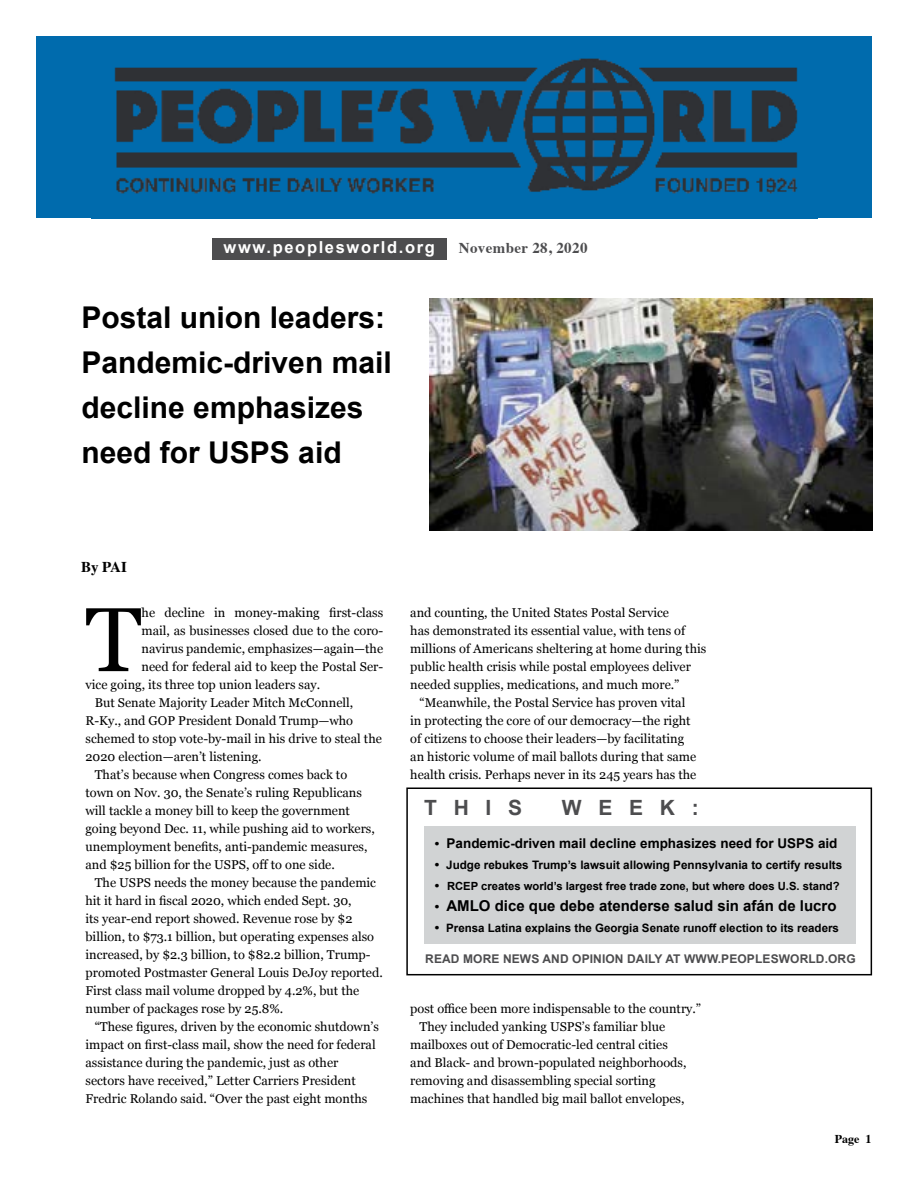
<style>
.page{position:relative;width:918px;height:1188px;background:#fff}
.page>*{position:absolute;margin:0;border:0;box-sizing:border-box;transform-origin:0 0}
.t1{font:90.75px "Georgia";color:#000}
.t2{font:700 30px/45px "Arial";color:#000}
.t3{font:700 21px "Arial";letter-spacing:.8em;color:#4d4d4f}
.t4{font:700 16.5px "Arial";letter-spacing:.1em;color:#fff}
.t5{font:700 15px "Arial";color:#000}
.t6{font:700 15px "Times";letter-spacing:.025em;color:#4d4d4f}
.t7{font:700 15px "Times";color:#000}
.t8{font:700 13.5px "Arial";color:#000}
.t9{font:12.75px "Georgia";color:#000}
.t10{font:700 12px "Arial";letter-spacing:.01em;color:#4d4d4f}
.t11{font:700 12px "Times";color:#000}
.t12{font:700 11.7px "Arial";color:#000}
.t13{font:700 11.55px "Arial";color:#000}
.t14{font:700 11.25px "Arial";color:#000}
.s1{font-size:12.75px}
</style>
<div class="page">
<div style="left:212px;top:238px;width:235px;height:21px;background:#4d4d4f"></div>
<div style="left:424px;top:826px;width:432px;height:118px;background:#d1d3d4"></div>
<div style="left:406px;top:788px;width:466px;height:187px;border:2px solid #000"></div>
<img style="left:430px;top:298px;width:442px;height:233px">
<div style="left:37px;top:37px;width:835px;height:181px;background:#006bad"></div>
<img style="left:114px;top:58px;width:684px;height:136px">
<p class="t4" style="left:224px;top:237px;width:213px">www.peoplesworld.org</p>
<p class="t6" style="left:459px;top:234px;width:130px">November 28, 2020</p>
<h2 class="t2" style="left:82px;top:296px;width:312px">Postal union leaders:<br>Pandemic-driven mail decline emphasizes need for USPS aid</h2>
<p class="t7" style="left:81px;top:553px;width:47px">By PAI</p>
<h1 class="t1" style="left:86px;top:574px;width:58px">T</h1>
<p class="t9" style="left:142px;top:603px;width:243px">he decline in money-making first-class</p>
<p class="t9" style="left:142px;top:621px;width:243px">mail, as businesses closed due to the coro-</p>
<p class="t9" style="left:142px;top:639px;width:243px">navirus pandemic, emphasizes—again—the</p>
<p class="t9" style="left:142px;top:657px;width:243px">need for federal aid to keep the Postal Ser-</p>
<p class="t9" style="left:86px;top:675px;width:236px">vice going, its three top union leaders say.</p>
<p class="t9" style="left:95px;top:693px;width:260px">But Senate Majority Leader Mitch McConnell,</p>
<p class="t9" style="left:86px;top:711px;width:269px">R-Ky., and GOP President Donald Trump—who</p>
<p class="t9" style="left:86px;top:729px;width:298px">schemed to stop vote-by-mail in his drive to steal the</p>
<p class="t9" style="left:86px;top:747px;width:178px">2020 election—aren’t listening.</p>
<p class="t9" style="left:95px;top:765px;width:254px">That’s because when Congress comes back to</p>
<p class="t9" style="left:86px;top:783px;width:278px">town on Nov. 30, the Senate’s ruling Republicans</p>
<p class="t9" style="left:86px;top:801px;width:266px">will tackle a money bill to keep the government</p>
<p class="t9" style="left:86px;top:819px;width:291px">going beyond Dec. 11, while pushing aid to workers,</p>
<p class="t9" style="left:86px;top:837px;width:283px">unemployment benefits, anti-pandemic measures,</p>
<p class="t9" style="left:86px;top:855px;width:251px">and $25 billion for the USPS, off to one side.</p>
<p class="t9" style="left:95px;top:873px;width:283px">The USPS needs the money because the pandemic</p>
<p class="t9" style="left:86px;top:891px;width:268px">hit it hard in fiscal 2020, which ended Sept. 30,</p>
<p class="t9" style="left:86px;top:909px;width:269px">its year-end report showed. Revenue rose by $2</p>
<p class="t9" style="left:86px;top:927px;width:290px">billion, to $73.1 billion, but operating expenses also</p>
<p class="t9" style="left:86px;top:945px;width:287px">increased, by $2.3 billion, to $82.2 billion, Trump-</p>
<p class="t9" style="left:86px;top:963px;width:299px">promoted Postmaster General Louis DeJoy reported.</p>
<p class="t9" style="left:86px;top:982px;width:275px">First class mail volume dropped by 4.2%, but the</p>
<p class="t9" style="left:86px;top:1000px;width:199px">number of packages rose by 25.8%.</p>
<p class="t9" style="left:95px;top:1018px;width:286px">“These figures, driven by the economic shutdown’s</p>
<p class="t9" style="left:86px;top:1036px;width:292px">impact on first-class mail, show the need for federal</p>
<p class="t9" style="left:86px;top:1054px;width:254px">assistance during the pandemic, just as other</p>
<p class="t9" style="left:86px;top:1072px;width:272px">sectors have received,” Letter Carriers President</p>
<p class="t9" style="left:86px;top:1090px;width:283px">Fredric Rolando said. “Over the past eight months</p>
<p class="t9" style="left:410px;top:604px;width:260px">and counting, the United States Postal Service</p>
<p class="t9" style="left:410px;top:622px;width:277px">has demonstrated its essential value, with tens of</p>
<p class="t9" style="left:410px;top:640px;width:298px">millions of Americans sheltering at home during this</p>
<p class="t9" style="left:410px;top:658px;width:282px">public health crisis while postal employees deliver</p>
<p class="t9" style="left:410px;top:676px;width:271px">needed supplies, medications, and much more.”</p>
<p class="t9" style="left:419px;top:694px;width:267px">“Meanwhile, the Postal Service has proven vital</p>
<p class="t9" style="left:410px;top:712px;width:282px">in protecting the core of our democracy—the right</p>
<p class="t9" style="left:410px;top:730px;width:276px">of citizens to choose their leaders—by facilitating</p>
<p class="t9" style="left:410px;top:748px;width:288px">an historic volume of mail ballots during that same</p>
<p class="t9" style="left:410px;top:766px;width:288px">health crisis. Perhaps never in its 245 years has the</p>
<h3 class="t3" style="left:424px;top:794px;width:97px">this</h3>
<h3 class="t3" style="left:562px;top:794px;width:139px">week:</h3>
<p class="t8" style="left:435px;top:834px;width:404px"><span class="s1">•</span> Pandemic-driven mail decline emphasizes need for USPS aid</p>
<p class="t12" style="left:435px;top:857px;width:409px"><span class="s1">•</span> Judge rebukes Trump’s lawsuit allowing Pennsylvania to certify results</p>
<p class="t14" style="left:435px;top:879px;width:406px"><span class="s1">•</span> RCEP creates world’s largest free trade zone, but where does U.S. stand?</p>
<p class="t5" style="left:435px;top:896px;width:403px"><span class="s1">•</span> AMLO dice que debe atenderse salud sin afán de lucro</p>
<p class="t13" style="left:435px;top:920px;width:406px"><span class="s1">•</span> Prensa Latina explains the Georgia Senate runoff election to its readers</p>
<p class="t10" style="left:425px;top:951px;width:48px">read mor</p>
<p class="t10" style="left:491px;top:951px;width:256px">e news and opinion daily at www.peopl</p>
<p class="t10" style="left:763px;top:951px;width:37px">esworl</p>
<p class="t10" style="left:816px;top:951px;width:23px">d.org</p>
<p class="t9" style="left:410px;top:1000px;width:292px">post office been more indispensable to the country.”</p>
<p class="t9" style="left:419px;top:1018px;width:247px">They included yanking USPS’s familiar blue</p>
<p class="t9" style="left:410px;top:1036px;width:259px">mailboxes out of Democratic-led central cities</p>
<p class="t9" style="left:410px;top:1054px;width:278px">and Black- and brown-populated neighborhoods,</p>
<p class="t9" style="left:410px;top:1072px;width:247px">removing and disassembling special sorting</p>
<p class="t9" style="left:410px;top:1090px;width:276px">machines that handled big mail ballot envelopes,</p>
<p class="t11" style="left:835px;top:1127px;width:38px">Page 1</p>
</div>
